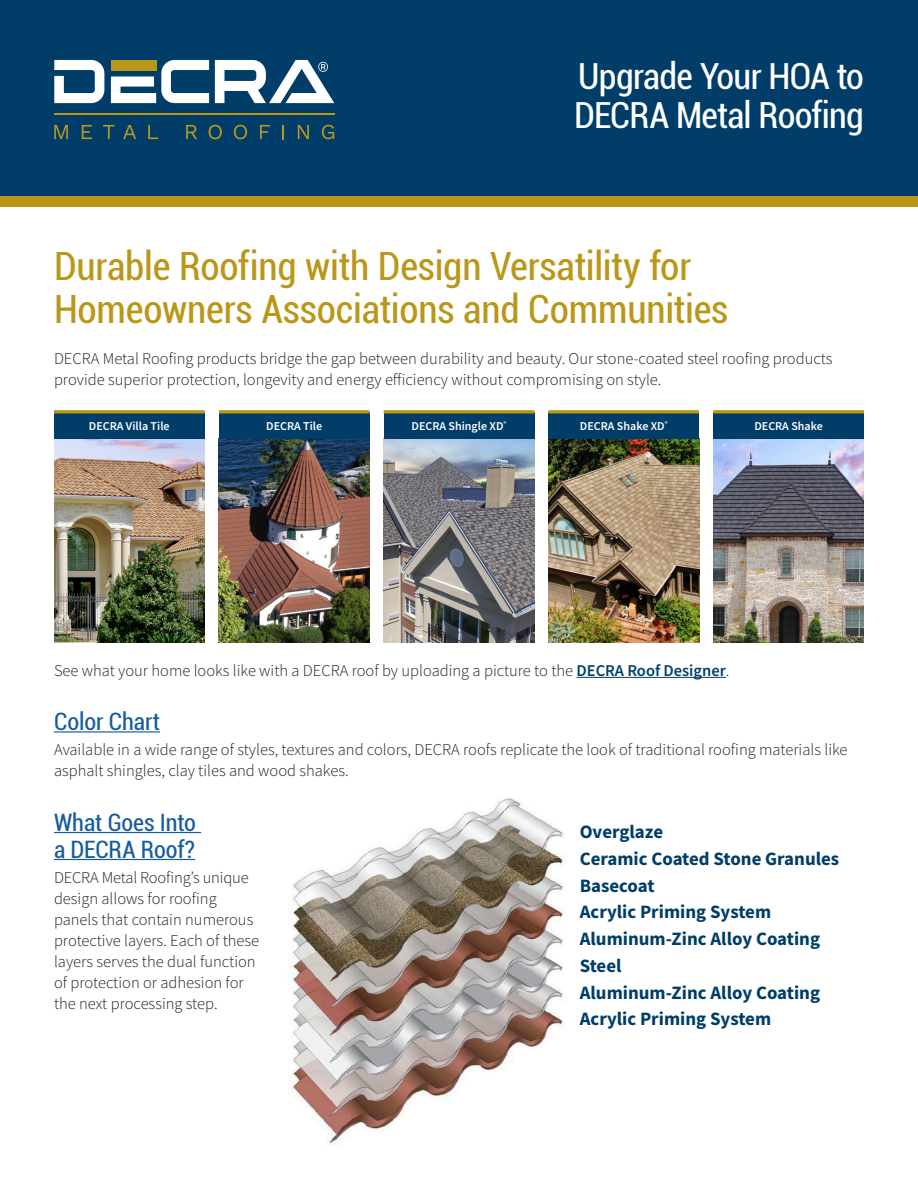
<style>
.page{position:relative;width:918px;height:1188px;background:#fff}
.page>*{position:absolute;margin:0;border:0;box-sizing:border-box;transform-origin:0 0}
.t1{font:condensed 39px/43.5px "Roboto";letter-spacing:-.005em;color:#ba9719}
.t2{font:condensed 36px/39px "Roboto";letter-spacing:-.02em;color:#fff}
.t3{font:condensed 24px/27px "Roboto";letter-spacing:-.005em;color:#175d9e}
.t4{font:700 18.9px "Source Sans Pro";color:#003e69}
.t5{font:300 16.5px/21px "Source Sans Pro";color:#231f20}
.t6{font:600 12px "Source Sans Pro";color:#fff}
.t7{font:7.05px "Source Sans Pro";color:#fff}
.s1{font-weight:600;color:#003e69}
</style>
<div class="page">
<hr style="left:576px;top:677px;width:150px;height:1px;background:#003e69">
<hr style="left:54px;top:731px;width:106px;height:2px;background:#175d9e">
<hr style="left:54px;top:832px;width:147px;height:1px;background:#175d9e">
<hr style="left:54px;top:859px;width:141px;height:1px;background:#175d9e">
<div style="left:0;top:0;width:918px;height:207px;background:#003e69"></div>
<svg style="left:54px;top:60px;width:50px;height:43px"></svg>
<svg style="left:111px;top:60px;width:98px;height:43px"></svg>
<svg style="left:215px;top:60px;width:119px;height:43px"></svg>
<svg style="left:54px;top:125px;width:14px;height:14px"></svg>
<svg style="left:82px;top:125px;width:10px;height:14px"></svg>
<svg style="left:103px;top:125px;width:12px;height:14px"></svg>
<svg style="left:123px;top:125px;width:13px;height:14px"></svg>
<svg style="left:148px;top:125px;width:10px;height:14px"></svg>
<svg style="left:186px;top:125px;width:11px;height:14px"></svg>
<svg style="left:209px;top:125px;width:13px;height:14px"></svg>
<svg style="left:234px;top:125px;width:13px;height:14px"></svg>
<svg style="left:260px;top:125px;width:10px;height:14px"></svg>
<svg style="left:282px;top:125px;width:2px;height:14px"></svg>
<svg style="left:298px;top:125px;width:11px;height:14px"></svg>
<svg style="left:322px;top:125px;width:12px;height:14px"></svg>
<hr style="left:54px;top:113px;width:280px;height:2px;background:#ba9719">
<div style="left:0;top:196px;width:918px;height:11px;background:#ba9719"></div>
<img style="left:384px;top:439px;width:150px;height:203px">
<img style="left:713px;top:439px;width:151px;height:203px">
<img style="left:549px;top:439px;width:150px;height:203px">
<img style="left:219px;top:439px;width:151px;height:203px">
<img style="left:54px;top:439px;width:151px;height:203px">
<div style="left:384px;top:412px;width:150px;height:27px;background:#003e69"></div>
<div style="left:713px;top:412px;width:151px;height:27px;background:#003e69"></div>
<div style="left:549px;top:412px;width:150px;height:27px;background:#003e69"></div>
<div style="left:219px;top:412px;width:151px;height:27px;background:#003e69"></div>
<div style="left:54px;top:412px;width:151px;height:27px;background:#003e69"></div>
<hr style="left:384px;top:410px;width:150px;height:3px;background:#ba9719">
<hr style="left:713px;top:410px;width:151px;height:3px;background:#ba9719">
<hr style="left:549px;top:410px;width:150px;height:3px;background:#ba9719">
<hr style="left:219px;top:410px;width:151px;height:3px;background:#ba9719">
<hr style="left:54px;top:410px;width:151px;height:3px;background:#ba9719">
<img style="left:288px;top:798px;width:276px;height:348px">
<p class="t2" style="left:574px;top:56px;width:291px">Upgrade Your HOA to<br>DECRA Metal Roofing</p>
<p class="t1" style="left:54px;top:243px;width:676px">Durable Roofing with Design Versatility for<br>Homeowners Associations and Communities</p>
<p class="t5" style="left:54px;top:348px;width:780px">DECRA Metal Roofing products bridge the gap between durability and beauty. Our stone-coated steel roofing products provide superior protection, longevity and energy efficiency without compromising on style.</p>
<p class="t6" style="left:89px;top:418px;width:82px">DECRA Villa Tile</p>
<p class="t6" style="left:266px;top:418px;width:58px">DECRA Tile</p>
<p class="t6" style="left:412px;top:418px;width:97px">DECRA Shingle XD<sup>®</sup></p>
<p class="t6" style="left:580px;top:418px;width:86px">DECRA Shake XD</p>
<p class="t6" style="left:754px;top:418px;width:70px">DECRA Shake</p>
<p class="t7" style="left:665px;top:419px;width:4px">®</p>
<p class="t5" style="left:54px;top:660px;width:677px">See what your home looks like with a DECRA roof by uploading a picture to the <span class="s1">DECRA Roof Designer</span>.</p>
<p class="t3" style="left:54px;top:707px;width:108px">Color Chart</p>
<p class="t5" style="left:54px;top:739px;width:795px">Available in a wide range of styles, textures and colors, DECRA roofs replicate the look of traditional roofing materials like asphalt shingles, clay tiles and wood shakes.</p>
<p class="t3" style="left:54px;top:808px;width:143px">What Goes Into a DECRA Roof?</p>
<p class="t5" style="left:54px;top:867px;width:207px">DECRA Metal Roofing’s unique design allows for roofing panels that contain numerous protective layers. Each of these layers serves the dual function of protection or adhesion for the next processing step.</p>
<p class="t4" style="left:580px;top:819px;width:85px">Overglaze</p>
<p class="t4" style="left:580px;top:846px;width:261px">Ceramic Coated Stone Granules</p>
<p class="t4" style="left:580px;top:873px;width:76px">Basecoat</p>
<p class="t4" style="left:580px;top:899px;width:193px">Acrylic Priming System</p>
<p class="t4" style="left:580px;top:926px;width:242px">Aluminum-Zinc Alloy Coating</p>
<p class="t4" style="left:580px;top:953px;width:43px">Steel</p>
<p class="t4" style="left:580px;top:980px;width:242px">Aluminum-Zinc Alloy Coating</p>
<p class="t4" style="left:580px;top:1006px;width:193px">Acrylic Priming System</p>
</div>
